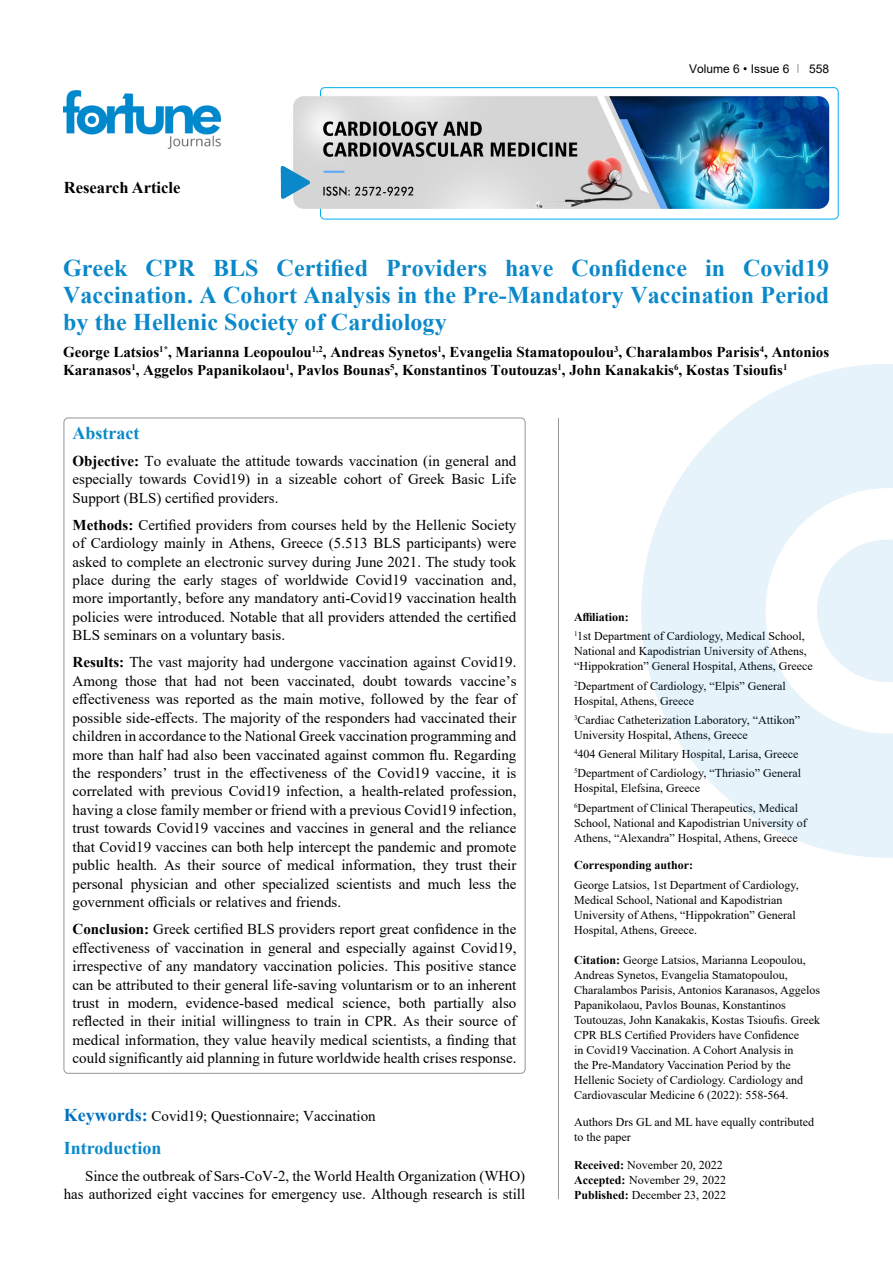
<style>
.page{position:relative;width:893px;height:1263px;background:#fff}
.page>*{position:absolute;margin:0;border:0;box-sizing:border-box;transform-origin:0 0}
.t1{font:700 24px/27px "Times New Roman";letter-spacing:.005em;color:#0a88ca;text-align:justify}
.t2{font:700 18px "Times New Roman";color:#0a88ca}
.t3{font:700 16.5px "Times New Roman";color:#000}
.t4{font:15px/18.5px "Times New Roman";color:#000;text-align:justify}
.t5{font:700 15px/18.5px "Times New Roman";color:#000}
.t6{font:12px/15px "Times New Roman";color:#000}
.t7{font:700 12px "Times New Roman";color:#000}
.t8{font:12px "Arial";color:#000}
.s1{font-weight:700}
.s2{font-weight:700;font-size:18px;color:#0070c0}
</style>
<div class="page">
<div style="left:320px;top:87px;width:518px;height:132px;border:1px solid #00aeef;border-radius:4px"></div>
<img style="left:64px;top:90px;width:157px;height:59px">
<img style="left:293px;top:96px;width:536px;height:113px">
<svg style="left:281px;top:166px;width:29px;height:33px"></svg>
<hr style="left:558px;top:418px;width:1px;height:781px;background:#939598">
<svg style="left:641px;top:364px;width:252px;height:494px;fill:#e6f3fa"></svg>
<svg style="left:817px;top:539px;width:76px;height:143px"></svg>
<p class="t3" style="left:64px;top:175px;width:118px">Research Article</p>
<p class="t8" style="left:689px;top:60px;width:102px">Volume 6 • Issue 6</p>
<p class="t8" style="left:809px;top:60px;width:22px">558</p>
<h1 class="t1" style="left:63px;top:254px;width:768px">Greek CPR BLS Certified Providers have Confidence in Covid19<br>Vaccination. A Cohort Analysis in the Pre-Mandatory Vaccination Period by the Hellenic Society of Cardiology</h1>
<p class="t5" style="left:63px;top:342px;width:768px">George Latsios<sup>1*</sup>, Marianna Leopoulou<sup>1,2</sup>, Andreas Synetos<sup>1</sup>, Evangelia Stamatopoulou<sup>3</sup>, Charalambos Parisis<sup>4</sup>, Antonios<br>Karanasos<sup>1</sup>, Aggelos Papanikolaou<sup>1</sup>, Pavlos Βounas<sup>5</sup>, Konstantinos Toutouzas<sup>1</sup>, John Kanakakis<sup>6</sup>, Kostas Tsioufis<sup>1</sup></p>
<p class="t2" style="left:73px;top:420px;width:68px">Abstract</p>
<p class="t4" style="left:73px;top:451px;width:445px"><span class="s1">Objective:</span> To evaluate the attitude towards vaccination (in general and especially towards Covid19) in a sizeable cohort of Greek Basic Life Support (BLS) certified providers.</p>
<p class="t4" style="left:73px;top:515px;width:445px"><span class="s1">Methods:</span> Certified providers from courses held by the Hellenic Society of Cardiology mainly in Athens, Greece (5.513 BLS participants) were asked to complete an electronic survey during June 2021. The study took place during the early stages of worldwide Covid19 vaccination and, more importantly, before any mandatory anti-Covid19 vaccination health policies were introduced. Notable that all providers attended the certified BLS seminars on a voluntary basis.</p>
<p class="t4" style="left:73px;top:653px;width:445px"><span class="s1">Results:</span> The vast majority had undergone vaccination against Covid19.<br>Among those that had not been vaccinated, doubt towards vaccine’s effectiveness was reported as the main motive, followed by the fear of possible side-effects. The majority of the responders had vaccinated their children in accordance to the National Greek vaccination programming and more than half had also been vaccinated against common flu. Regarding the responders’ trust in the effectiveness of the Covid19 vaccine, it is correlated with previous Covid19 infection, a health-related profession, having a close family member or friend with a previous Covid19 infection, trust towards Covid19 vaccines and vaccines in general and the reliance that Covid19 vaccines can both help intercept the pandemic and promote public health. As their source of medical information, they trust their personal physician and other specialized scientists and much less the government officials or relatives and friends.</p>
<p class="t4" style="left:73px;top:919px;width:445px"><span class="s1">Conclusion:</span> Greek certified BLS providers report great confidence in the effectiveness of vaccination in general and especially against Covid19, irrespective of any mandatory vaccination policies. This positive stance can be attributed to their general life-saving voluntarism or to an inherent trust in modern, evidence-based medical science, both partially also reflected in their initial willingness to train in CPR. As their source of medical information, they value heavily medical scientists, a finding that could significantly aid planning in future worldwide health crises response.</p>
<p class="t4" style="left:64px;top:1106px;width:313px"><span class="s2">Keywords:</span> Covid19; Questionnaire; Vaccination</p>
<p class="t2" style="left:64px;top:1135px;width:99px">Introduction</p>
<p class="t4" style="left:64px;top:1166px;width:463px;text-align:right">Since the outbreak of Sars-CoV-2, the World Health Organization (WHO) has authorized eight vaccines for emergency use. Although research is still</p>
<p class="t6" style="left:574px;top:607px;width:232px;line-height:19.2px"><span class="s1">Affiliation:<br></span><sup>1</sup>1st Department of Cardiology, Medical School,</p>
<p class="t6" style="left:574px;top:643px;width:240px">National and Kapodistrian University of Athens, “Hippokration” General Hospital, Athens, Greece</p>
<p class="t6" style="left:574px;top:678px;width:213px"><sup>2</sup>Department of Cardiology, “Elpis” General<br>Hospital, Athens, Greece</p>
<p class="t6" style="left:574px;top:712px;width:227px"><sup>3</sup>Cardiac Catheterization Laboratory, “Attikon”<br>University Hospital, Athens, Greece</p>
<p class="t6" style="left:574px;top:744px;width:228px;line-height:19.2px"><sup>4</sup>404 General Military Hospital, Larisa, Greece<br><sup>5</sup>Department of Cardiology, “Thriasio” General</p>
<p class="t6" style="left:574px;top:778px;width:226px;line-height:19.2px">Hospital, Elefsina, Greece<br><sup>6</sup>Department of Clinical Therapeutics, Medical</p>
<p class="t6" style="left:574px;top:815px;width:234px">School, National and Kapodistrian University of<br>Athens, “Alexandra” Hospital, Athens, Greece</p>
<p class="t7" style="left:574px;top:857px;width:121px">Corresponding author:</p>
<p class="t6" style="left:574px;top:877px;width:226px">George Latsios, 1st Department of Cardiology, Medical School, National and Kapodistrian University of Athens, “Hippokration” General Hospital, Athens, Greece.</p>
<p class="t6" style="left:574px;top:952px;width:248px"><span class="s1">Citation:</span> George Latsios, Marianna Leopoulou, Andreas Synetos, Evangelia Stamatopoulou, Charalambos Parisis, Antonios Karanasos, Aggelos Papanikolaou, Pavlos Βounas, Konstantinos Toutouzas, John Kanakakis, Kostas Tsioufis. Greek CPR BLS Certified Providers have Confidence<br>in Covid19 Vaccination. A Cohort Analysis in<br>the Pre-Mandatory Vaccination Period by the Hellenic Society of Cardiology. Cardiology and Cardiovascular Medicine 6 (2022): 558-564.</p>
<p class="t6" style="left:574px;top:1114px;width:242px">Authors Drs GL and ML have equally contributed to the paper</p>
<p class="t6" style="left:574px;top:1157px;width:153px"><span class="s1">Received:</span> November 20, 2022<br><span class="s1">Accepted:</span> November 29, 2022<br><span class="s1">Published:</span> December 23, 2022</p>
</div>
